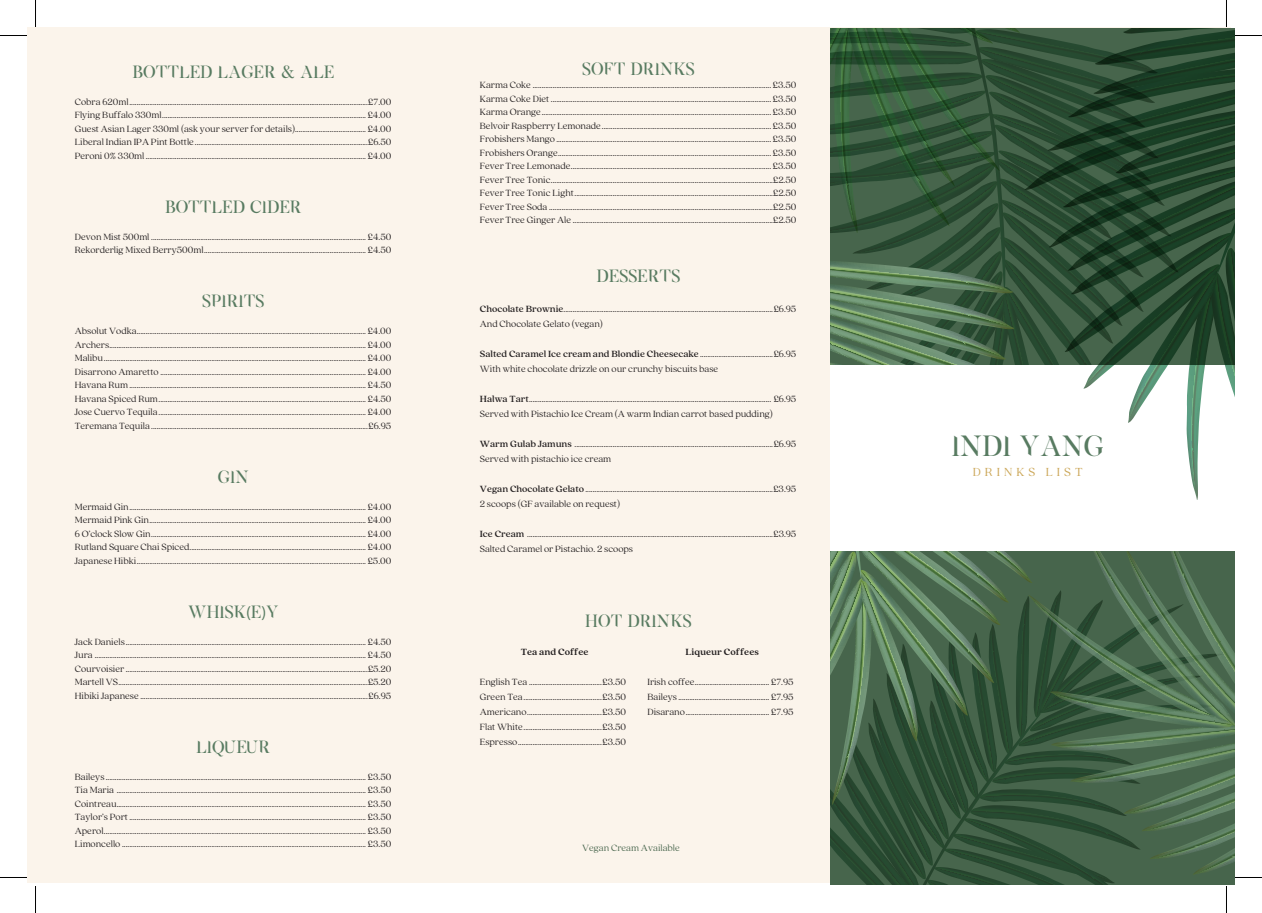
<style>
.page{position:relative;width:1262px;height:913px;background:#fff}
.page>*{position:absolute;margin:0;border:0;box-sizing:border-box;transform-origin:0 0}
.t1{font:28px "Exodus Demo Sa";color:#587b61}
.t2{font:17px "Exodus Demo Sa";color:#587b61}
.t3{font:300 13px "Quincy CF";letter-spacing:.31em;color:#cba656}
.t4{font:300 10px/13.5px "Quincy CF";color:#231f20;text-align:justify}
.t5{font:700 10px "Quincy CF";color:#231f20}
.t6{font:300 10px "Quincy CF";color:#47654c}
.s1{font-family:"Myriad Pro"}
.s2{font-weight:500}
</style>
<div class="page">
<div style="left:27px;top:27px;width:1203px;height:856px;background:#fbf4eb"></div>
<svg style="left:0;top:35px;width:27px;height:1px"></svg>
<svg style="left:0;top:877px;width:27px;height:1px"></svg>
<svg style="left:35px;top:0;width:1px;height:27px"></svg>
<svg style="left:35px;top:886px;width:1px;height:27px"></svg>
<svg style="left:830px;top:0;width:432px;height:913px;background:#778e7b"></svg>
<h2 class="t2" style="left:132px;top:61px;width:203px">BOTTLED LAGER &amp; ALE</h2>
<p class="t4" style="left:75px;top:94px;width:318px">Cobra 620ml...................................................................................................................................£7.00<br>Flying Buffalo 330ml................................................................................................................ £4.00<br>Guest Asian Lager 330ml (ask your server for details)....................................... £4.00<br>Liberal Indian IPA Pint Bottle...............................................................................................£6.50<br>Peroni 0% 330ml ......................................................................................................................... £4.00</p>
<h2 class="t2" style="left:165px;top:196px;width:138px">BOTTLED CIDER</h2>
<p class="t4" style="left:75px;top:229px;width:318px">Devon Mist 500ml ...................................................................................................................... £4.50<br>Rekorderlig Mixed Berry500ml......................................................................................... £4.50</p>
<h2 class="t2" style="left:202px;top:291px;width:64px">SPIRITS</h2>
<p class="t4" style="left:75px;top:324px;width:318px">Absolut Vodka.............................................................................................................................. £4.00<br>Archers............................................................................................................................................. £4.00<br>Malibu................................................................................................................................................ £4.00<br>Disarrono Amaretto ................................................................................................................. £4.00<br>Havana Rum .................................................................................................................................. £4.50<br>Havana Spiced Rum.................................................................................................................. £4.50<br>Jose Cuervo Tequila.................................................................................................................. £4.00<br>Teremana Tequila .......................................................................................................................£6.95</p>
<h2 class="t2" style="left:218px;top:466px;width:32px">GIN</h2>
<p class="t4" style="left:75px;top:499px;width:318px">Mermaid Gin.................................................................................................................................. £4.00<br>Mermaid Pink Gin....................................................................................................................... £4.00<br>6 O’clock Slow Gin...................................................................................................................... £4.00<br>Rutland Square Chai Spiced................................................................................................. £4.00<br>Japanese Hibki.............................................................................................................................. £5.00</p>
<h2 class="t2" style="left:188px;top:601px;width:92px">WHISK<span class="s1">(</span>E<span class="s1">)</span>Y</h2>
<p class="t4" style="left:75px;top:634px;width:318px">Jack Daniels.................................................................................................................................... £4.50<br>Jura ..................................................................................................................................................... £4.50<br>Courvoisier .....................................................................................................................................£5.20<br>Martell VS.........................................................................................................................................£5.20<br>Hibiki Japanese .............................................................................................................................£6.95</p>
<h2 class="t2" style="left:196px;top:736px;width:76px">LIQUEUR</h2>
<p class="t4" style="left:75px;top:769px;width:318px">Baileys ............................................................................................................................................... £3.50<br>Tia Maria ......................................................................................................................................... £3.50<br>Cointreau......................................................................................................................................... £3.50<br>Taylor’s Port .................................................................................................................................. £3.50<br>Aperol................................................................................................................................................ £3.50<br>Limoncello ...................................................................................................................................... £3.50</p>
<h2 class="t2" style="left:582px;top:59px;width:114px">SOFT DRINKS</h2>
<p class="t4" style="left:480px;top:78px;width:318px">Karma Coke ................................................................................................................................... £3.50<br>Karma Coke Diet ......................................................................................................................... £3.50<br>Karma Orange.............................................................................................................................. £3.50<br>Belvoir Raspberry Lemonade............................................................................................. £3.50<br>Frobishers Mango ...................................................................................................................... £3.50<br>Frobishers Orange..................................................................................................................... £3.50<br>Fever Tree Lemonade.............................................................................................................. £3.50<br>Fever Tree Tonic..........................................................................................................................£2.50<br>Fever Tree Tonic Light.............................................................................................................£2.50<br>Fever Tree Soda ...........................................................................................................................£2.50<br>Fever Tree Ginger Ale ..............................................................................................................£2.50</p>
<h2 class="t2" style="left:596px;top:266px;width:85px">DESSERTS</h2>
<p class="t4" style="left:480px;top:301px;width:318px;line-height:15px"><span class="s2">Chocolate Brownie</span>...................................................................................................................£6.95<br>And Chocolate Gelato (vegan)</p>
<p class="t4" style="left:480px;top:346px;width:318px;line-height:15px"><span class="s2">Salted Caramel Ice cream and Blondie Cheesecake</span> ........................................£6.95<br>With white chocolate drizzle on our crunchy biscuits base</p>
<p class="t4" style="left:480px;top:391px;width:318px;line-height:15px"><span class="s2">Halwa Tart</span>..................................................................................................................................... £6.95<br>Served with Pistachio Ice Cream (A warm Indian carrot based pudding)</p>
<p class="t4" style="left:480px;top:436px;width:318px;line-height:15px"><span class="s2">Warm Gulab Jamuns</span> .............................................................................................................£6.95<br>Served with pistachio ice cream</p>
<p class="t4" style="left:480px;top:481px;width:318px;line-height:15px"><span class="s2">Vegan Chocolate Gelato</span>.......................................................................................................£3.95<br>2 scoops (GF available on request)</p>
<p class="t4" style="left:480px;top:526px;width:318px;line-height:15px"><span class="s2">Ice Cream</span> .......................................................................................................................................£3.95<br>Salted Caramel or Pistachio. 2 scoops</p>
<h2 class="t2" style="left:585px;top:611px;width:108px">HOT DRINKS</h2>
<p class="t5" style="left:521px;top:645px;width:69px">Tea and Coffee</p>
<p class="t4" style="left:480px;top:674px;width:148px;line-height:15px">English Tea ........................................£3.50<br>Green Tea...........................................£3.50<br>Americano.........................................£3.50<br>Flat White...........................................£3.50<br>Espresso..............................................£3.50</p>
<p class="t5" style="left:685px;top:645px;width:75px">Liqueur Coffees</p>
<p class="t4" style="left:647px;top:674px;width:148px;line-height:15px">Irish coffee......................................... £7.95<br>Baileys .................................................. £7.95<br>Disarano.............................................. £7.95</p>
<p class="t6" style="left:582px;top:840px;width:99px">Vegan Cream Available</p>
<h1 class="t1" style="left:951px;top:429px;width:154px">INDI YANG</h1>
<h3 class="t3" style="left:972px;top:462px;width:111px">DRINKS LIST</h3>
</div>
